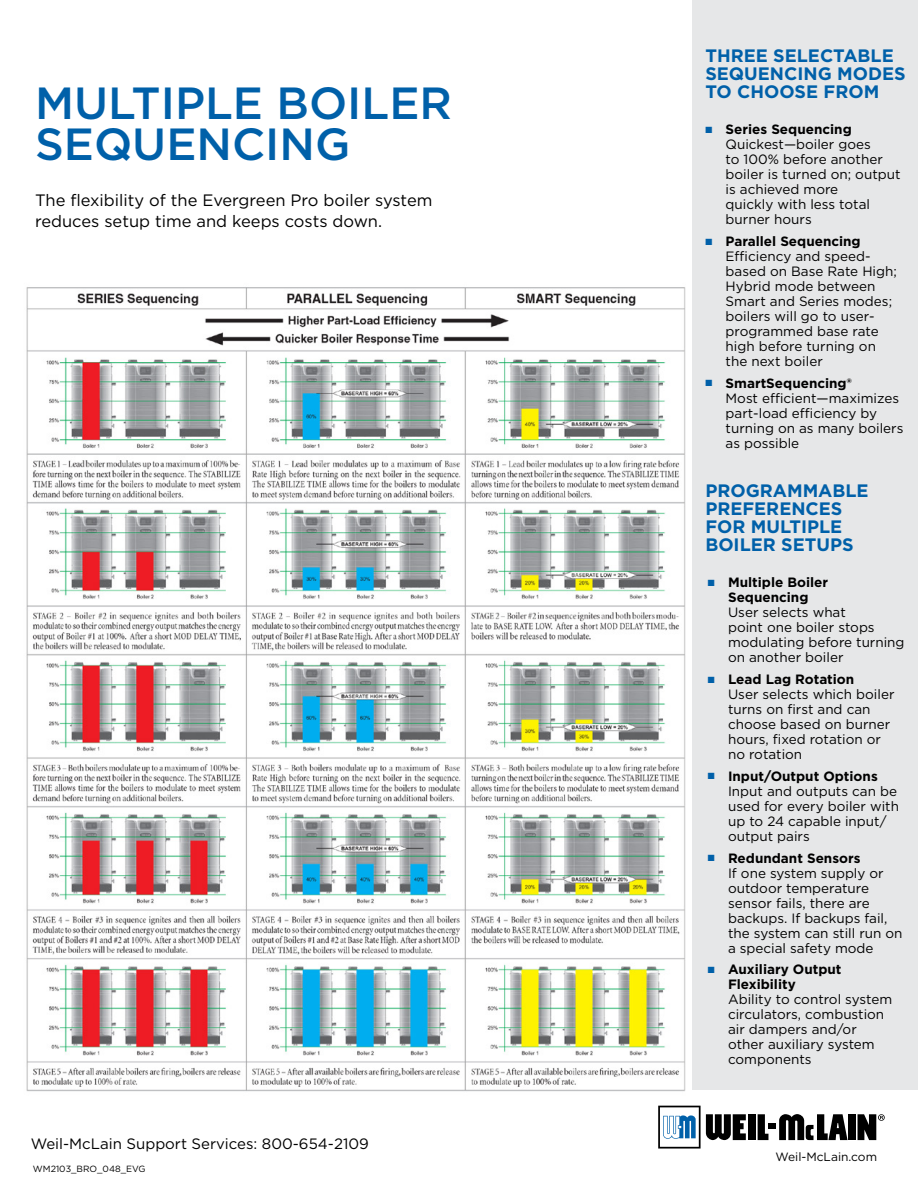
<style>
.page{position:relative;width:918px;height:1188px;background:#fff}
.page>*{position:absolute;margin:0;border:0;box-sizing:border-box;transform-origin:0 0}
.t1{font:500 45px/40.5px "Gotham";color:#0060a9}
.t2{font:700 18px/18px "Gotham";color:#0060a9}
.t3{font:16.5px/21px "Gotham";color:#000}
.t4{font:15px "Gotham";color:#000}
.t5{font:13.5px/15px "Gotham";color:#000}
.t6{font:700 13.5px/15px "Gotham";color:#000;text-align:center}
.t7{font:12px "Gotham";color:#000}
.t8{font:9px "Gotham";color:#000}
.s1{color:#0060a9}
.s2{font-weight:700}
</style>
<div class="page">
<svg style="left:658px;top:1106px;width:88px;height:43px"></svg>
<div style="left:748px;top:1114px;width:7px;height:26px;background:#000"></div>
<div style="left:848px;top:1114px;width:8px;height:26px;background:#000"></div>
<div style="left:769px;top:1123px;width:7px;height:6px;background:#000"></div>
<svg style="left:758px;top:1114px;width:10px;height:26px"></svg>
<svg style="left:779px;top:1114px;width:69px;height:26px"></svg>
<svg style="left:858px;top:1114px;width:27px;height:26px"></svg>
<div style="left:692px;top:0;width:226px;height:1090px;background:#e6e7e8"></div>
<img style="left:26px;top:287px;width:660px;height:805px">
<h1 class="t1" style="left:35px;top:82px;width:419px">MULTIPLE BOILER<br>SEQUENCING</h1>
<p class="t3" style="left:35px;top:189px;width:399px">The flexibility of the Evergreen Pro boiler system reduces setup time and keeps costs down.</p>
<p class="t4" style="left:31px;top:1134px;width:340px">Weil-McLain Support Services: 800-654-2109</p>
<p class="t8" style="left:33px;top:1163px;width:114px">WM2103_BRO_048_EVG</p>
<h2 class="t2" style="left:705px;top:46px;width:202px">THREE SELECTABLE<br>SEQUENCING MODES<br>TO CHOOSE FROM</h2>
<p class="t5" style="left:726px;top:122px;width:176px;text-indent:-20px"><span class="s1">■</span> <span class="s2">Series Sequencing<br></span>Quickest—boiler goes<br>to 100% before another boiler is turned on; output is achieved more<br>quickly with less total burner hours</p>
<p class="t5" style="left:726px;top:234px;width:173px;text-indent:-20px"><span class="s1">■</span> <span class="s2">Parallel Sequencing<br></span>Efficiency and speed&shy;based on Base Rate High;<br>Hybrid mode between<br>Smart and Series modes; boilers will go to user&shy;programmed base rate high before turning on the next boiler</p>
<p class="t5" style="left:726px;top:375px;width:179px;text-indent:-20px"><span class="s1">■</span> <span class="s2">SmartSequencing®<br></span>Most efficient—maximizes part-load efficiency by turning on as many boilers as possible</p>
<h2 class="t2" style="left:705px;top:481px;width:165px">PROGRAMMABLE<br>PREFERENCES<br>FOR MULTIPLE<br>BOILER SETUPS</h2>
<p class="t6" style="left:708px;top:575px;width:122px"><span class="s1">■</span> Multiple Boiler<br>Sequencing</p>
<p class="t5" style="left:728px;top:605px;width:178px">User selects what<br>point one boiler stops modulating before turning on another boiler</p>
<p class="t5" style="left:728px;top:672px;width:168px;text-indent:-20px"><span class="s1">■</span> <span class="s2">Lead Lag Rotation<br></span>User selects which boiler turns on first and can choose based on burner hours, fixed rotation or no rotation</p>
<p class="t5" style="left:728px;top:768px;width:173px;text-indent:-20px"><span class="s1">■</span> <span class="s2">Input/Output Options<br></span>Input and outputs can be used for every boiler with up to 24 capable input/ output pairs</p>
<p class="t5" style="left:728px;top:850px;width:176px;text-indent:-20px"><span class="s1">■</span> <span class="s2">Redundant Sensors<br></span>If one system supply or outdoor temperature sensor fails, there are backups. If backups fail, the system can still run on a special safety mode</p>
<p class="t6" style="left:728px;top:962px;width:115px;text-align:left;text-indent:-20px"><span class="s1">■</span> Auxiliary Output<br>Flexibility</p>
<p class="t5" style="left:728px;top:992px;width:166px">Ability to control system circulators, combustion air dampers and/or other auxiliary system components</p>
<p class="t7" style="left:776px;top:1149px;width:103px">Weil-McLain.com</p>
</div>
